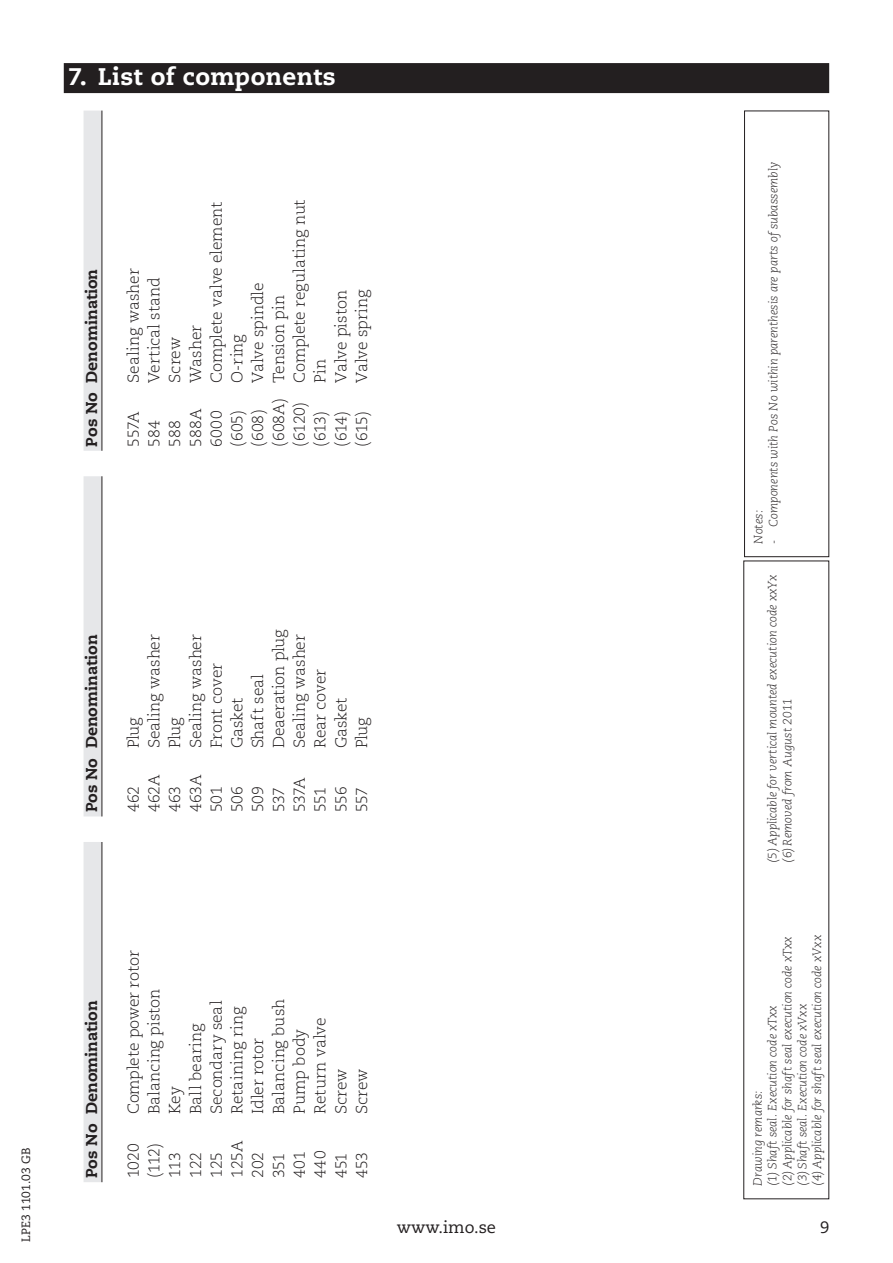
<style>
.page{position:relative;width:893px;height:1263px;background:#fff}
.page>*{position:absolute;margin:0;border:0;box-sizing:border-box;transform-origin:0 0}
.Heading_1{font:800 24px "Caecilia";letter-spacing:.015em;color:#fff}
.t1{font:16.5px "Caecilia";color:#231f20}
.t2{font:300 15.75px "Caecilia";letter-spacing:-.005em;color:#231f20}
.Normal_b{font:800 15.75px "Caecilia";letter-spacing:-.005em;color:#231f20}
.Fotnote{font:italic 300 12px "Caecilia";color:#231f20}
.t3{font:12px "Caecilia";letter-spacing:.01em;color:#231f20}
</style>
<div class="page">
<div style="left:84px;top:842px;width:18px;height:340px;background:#e6e7e9"></div>
<hr style="left:102px;top:842px;width:1px;height:340px;background:#231f20">
<div style="left:84px;top:476px;width:18px;height:340px;background:#e6e7e9"></div>
<hr style="left:102px;top:476px;width:1px;height:340px;background:#231f20">
<div style="left:84px;top:111px;width:18px;height:340px;background:#e6e7e9"></div>
<hr style="left:102px;top:111px;width:1px;height:340px;background:#231f20">
<div style="left:64px;top:63px;width:765px;height:30px;background:#231f20"></div>
<div style="left:744px;top:111px;width:85px;height:446px;border:1px solid #231f20"></div>
<p class="t3" style="left:19px;top:1242px;width:95px;rotate:-90deg">LPE3 1101.03 GB</p>
<p class="Heading_1" style="left:68px;top:62px;width:269px">7. List of components</p>
<p class="Normal_b" style="left:82px;top:446px;width:179px;rotate:-90deg">Pos No Denomination</p>
<p class="t2" style="left:124px;top:383px;width:115px;rotate:-90deg">Sealing washer</p>
<p class="t2" style="left:145px;top:383px;width:107px;rotate:-90deg">Vertical stand</p>
<p class="t2" style="left:124px;top:446px;width:36px;rotate:-90deg">557A</p>
<p class="t2" style="left:145px;top:446px;width:28px;rotate:-90deg">584</p>
<p class="t2" style="left:166px;top:383px;width:47px;rotate:-90deg">Screw</p>
<p class="t2" style="left:166px;top:446px;width:28px;rotate:-90deg">588</p>
<p class="t2" style="left:187px;top:383px;width:59px;rotate:-90deg">Washer</p>
<p class="t2" style="left:187px;top:446px;width:39px;rotate:-90deg">588A</p>
<p class="t2" style="left:291px;top:446px;width:249px;rotate:-90deg">(6120) Complete regulating nut</p>
<p class="t2" style="left:208px;top:383px;width:182px;rotate:-90deg">Complete valve element</p>
<p class="t2" style="left:249px;top:383px;width:102px;rotate:-90deg">Valve spindle</p>
<p class="t2" style="left:353px;top:383px;width:95px;rotate:-90deg">Valve spring</p>
<p class="t2" style="left:332px;top:383px;width:94px;rotate:-90deg">Valve piston</p>
<p class="t2" style="left:270px;top:446px;width:153px;rotate:-90deg">(608A) Tension pin</p>
<p class="t2" style="left:228px;top:383px;width:50px;rotate:-90deg">O-ring</p>
<p class="t2" style="left:311px;top:383px;width:26px;rotate:-90deg">Pin</p>
<p class="t2" style="left:249px;top:446px;width:39px;rotate:-90deg">(608)</p>
<p class="t2" style="left:208px;top:446px;width:37px;rotate:-90deg">6000</p>
<p class="t2" style="left:228px;top:446px;width:38px;rotate:-90deg">(605)</p>
<p class="t2" style="left:311px;top:446px;width:37px;rotate:-90deg">(613)</p>
<p class="t2" style="left:353px;top:446px;width:37px;rotate:-90deg">(615)</p>
<p class="t2" style="left:332px;top:446px;width:37px;rotate:-90deg">(614)</p>
<p class="Normal_b" style="left:82px;top:812px;width:179px;rotate:-90deg">Pos No Denomination</p>
<p class="t2" style="left:145px;top:748px;width:115px;rotate:-90deg">Sealing washer</p>
<p class="t2" style="left:187px;top:748px;width:115px;rotate:-90deg">Sealing washer</p>
<p class="t2" style="left:208px;top:748px;width:87px;rotate:-90deg">Front cover</p>
<p class="t2" style="left:124px;top:748px;width:33px;rotate:-90deg">Plug</p>
<p class="t2" style="left:166px;top:748px;width:33px;rotate:-90deg">Plug</p>
<p class="t2" style="left:228px;top:748px;width:52px;rotate:-90deg">Gasket</p>
<p class="t2" style="left:249px;top:748px;width:76px;rotate:-90deg">Shaft seal</p>
<p class="t2" style="left:270px;top:748px;width:121px;rotate:-90deg">Deaeration plug</p>
<p class="t2" style="left:291px;top:748px;width:115px;rotate:-90deg">Sealing washer</p>
<p class="t2" style="left:311px;top:748px;width:81px;rotate:-90deg">Rear cover</p>
<p class="t2" style="left:332px;top:748px;width:52px;rotate:-90deg">Gasket</p>
<p class="t2" style="left:353px;top:748px;width:33px;rotate:-90deg">Plug</p>
<p class="t2" style="left:124px;top:812px;width:28px;rotate:-90deg">462</p>
<p class="t2" style="left:145px;top:812px;width:39px;rotate:-90deg">462A</p>
<p class="t2" style="left:166px;top:812px;width:28px;rotate:-90deg">463</p>
<p class="t2" style="left:187px;top:812px;width:39px;rotate:-90deg">463A</p>
<p class="t2" style="left:208px;top:812px;width:28px;rotate:-90deg">501</p>
<p class="t2" style="left:228px;top:812px;width:28px;rotate:-90deg">506</p>
<p class="t2" style="left:249px;top:812px;width:28px;rotate:-90deg">509</p>
<p class="t2" style="left:270px;top:812px;width:27px;rotate:-90deg">537</p>
<p class="t2" style="left:291px;top:812px;width:36px;rotate:-90deg">537A</p>
<p class="t2" style="left:311px;top:812px;width:26px;rotate:-90deg">551</p>
<p class="t2" style="left:332px;top:812px;width:27px;rotate:-90deg">556</p>
<p class="t2" style="left:353px;top:812px;width:27px;rotate:-90deg">557</p>
<p class="Fotnote" style="left:766px;top:544px;width:383px;rotate:-90deg">- Components with Pos No within parenthesis are parts of subassembly</p>
<p class="Fotnote" style="left:751px;top:544px;width:35px;rotate:-90deg">Notes:</p>
<p class="Fotnote" style="left:766px;top:863px;width:290px;rotate:-90deg">(5)Applicable for vertical mounted execution code xxYx</p>
<p class="Fotnote" style="left:780px;top:863px;width:166px;rotate:-90deg">(6)Removed from August 2011</p>
<p class="Normal_b" style="left:82px;top:1178px;width:179px;rotate:-90deg">Pos No Denomination</p>
<p class="t2" style="left:124px;top:1114px;width:165px;rotate:-90deg">Complete power rotor</p>
<p class="t2" style="left:145px;top:1114px;width:127px;rotate:-90deg">Balancing piston</p>
<p class="t2" style="left:208px;top:1114px;width:115px;rotate:-90deg">Secondary seal</p>
<p class="t2" style="left:228px;top:1114px;width:109px;rotate:-90deg">Retaining ring</p>
<p class="t2" style="left:187px;top:1114px;width:92px;rotate:-90deg">Ball bearing</p>
<p class="t2" style="left:249px;top:1114px;width:77px;rotate:-90deg">Idler rotor</p>
<p class="t2" style="left:166px;top:1114px;width:29px;rotate:-90deg">Key</p>
<p class="t2" style="left:270px;top:1114px;width:117px;rotate:-90deg">Balancing bush</p>
<p class="t2" style="left:311px;top:1114px;width:98px;rotate:-90deg">Return valve</p>
<p class="t2" style="left:291px;top:1114px;width:87px;rotate:-90deg">Pump body</p>
<p class="t2" style="left:332px;top:1114px;width:47px;rotate:-90deg">Screw</p>
<p class="t2" style="left:353px;top:1114px;width:47px;rotate:-90deg">Screw</p>
<p class="t2" style="left:124px;top:1178px;width:36px;rotate:-90deg">1020</p>
<p class="t2" style="left:145px;top:1178px;width:37px;rotate:-90deg">(112)</p>
<p class="t2" style="left:166px;top:1178px;width:27px;rotate:-90deg">113</p>
<p class="t2" style="left:187px;top:1178px;width:28px;rotate:-90deg">122</p>
<p class="t2" style="left:208px;top:1178px;width:28px;rotate:-90deg">125</p>
<p class="t2" style="left:228px;top:1178px;width:39px;rotate:-90deg">125A</p>
<p class="t2" style="left:249px;top:1178px;width:28px;rotate:-90deg">202</p>
<p class="t2" style="left:270px;top:1178px;width:26px;rotate:-90deg">351</p>
<p class="t2" style="left:291px;top:1178px;width:28px;rotate:-90deg">401</p>
<p class="t2" style="left:311px;top:1178px;width:29px;rotate:-90deg">440</p>
<p class="t2" style="left:332px;top:1178px;width:26px;rotate:-90deg">451</p>
<p class="t2" style="left:353px;top:1178px;width:27px;rotate:-90deg">453</p>
<p class="Fotnote" style="left:810px;top:1186px;width:253px;rotate:-90deg">(4)Applicable for shaft seal execution code xVxx</p>
<p class="Fotnote" style="left:780px;top:1186px;width:251px;rotate:-90deg">(2)Applicable for shaft seal execution code xTxx</p>
<p class="Fotnote" style="left:795px;top:1186px;width:184px;rotate:-90deg">(3)Shaft seal. Execution code xVxx</p>
<p class="Fotnote" style="left:766px;top:1186px;width:182px;rotate:-90deg">(1) Shaft seal. Execution code xTxx</p>
<p class="Fotnote" style="left:751px;top:1186px;width:97px;rotate:-90deg">Drawing remarks:</p>
<p class="t1" style="left:397px;top:1217px;width:101px">www.imo.se</p>
<p class="t1" style="left:820px;top:1217px;width:11px">9</p>
</div>
